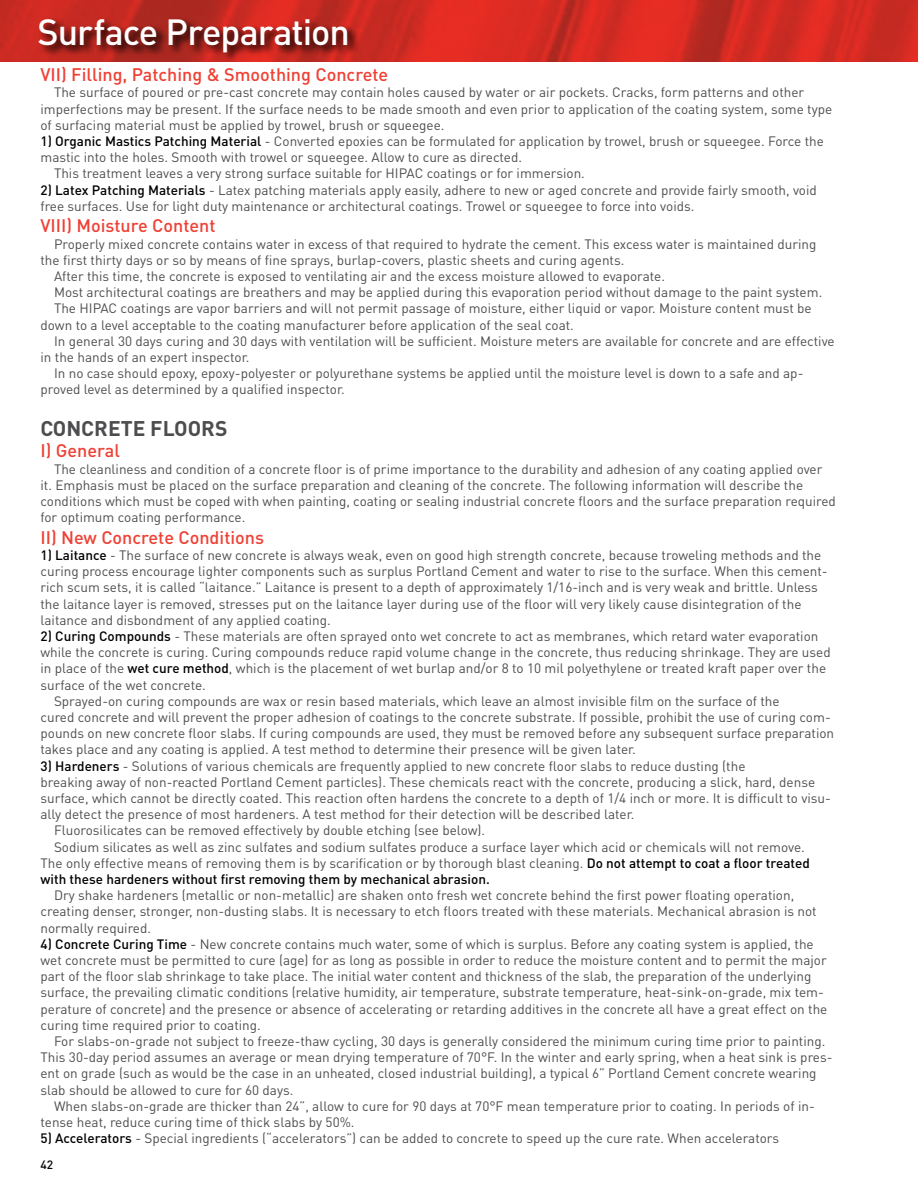
<style>
.page{position:relative;width:918px;height:1188px;background:#fff}
.page>*{position:absolute;margin:0;border:0;box-sizing:border-box;transform-origin:0 0}
.t1{font:500 36px "DIN Pro";letter-spacing:-.03em;color:#fff}
.t2{font:700 21px "DIN Pro";color:#4d4d4f}
.t3{font:500 18px "DIN Pro";color:#ef4135}
.t4{font:13.5px/16.2px "DIN Pro";color:#4d4d4f}
.t5{font:500 13.5px "DIN Pro";color:#000}
.t6{font:500 12px "DIN Pro";color:#000}
.s1{font-weight:500;color:#000}
</style>
<div class="page">
<img style="left:0;top:0;width:918px;height:61px">
<svg style="left:37px;top:17px;width:322px;height:45px;background:#9f211b"></svg>
<h1 class="t1" style="left:38px;top:7px;width:314px">Surface Preparation</h1>
<h3 class="t3" style="left:40px;top:63px;width:349px">VII) Filling, Patching &amp; Smoothing Concrete</h3>
<p class="t4" style="left:40px;top:84px;width:793px;text-indent:14px">The surface of poured or pre-cast concrete may contain holes caused by water or air pockets. Cracks, form patterns and other imperfections may be present. If the surface needs to be made smooth and even prior to application of the coating system, some type of surfacing material must be applied by trowel, brush or squeegee.</p>
<p class="t4" style="left:40px;top:133px;width:785px"><span class="s1">1) Organic Mastics Patching Material</span> - Converted epoxies can be formulated for application by trowel, brush or squeegee. Force the</p>
<p class="t4" style="left:40px;top:149px;width:483px">mastic into the holes. Smooth with trowel or squeegee. Allow to cure as directed.</p>
<p class="t4" style="left:54px;top:165px;width:532px">This treatment leaves a very strong surface suitable for HIPAC coatings or for immersion.</p>
<p class="t4" style="left:40px;top:181px;width:778px"><span class="s1">2) Latex Patching Materials</span> - Latex patching materials apply easily, adhere to new or aged concrete and provide fairly smooth, void free surfaces. Use for light duty maintenance or architectural coatings. Trowel or squeegee to force into voids.</p>
<h3 class="t3" style="left:40px;top:214px;width:177px">VIII) Moisture Content</h3>
<p class="t4" style="left:54px;top:235px;width:764px">Properly mixed concrete contains water in excess of that required to hydrate the cement. This excess water is maintained during</p>
<p class="t4" style="left:40px;top:251px;width:585px">the first thirty days or so by means of fine sprays, burlap-covers, plastic sheets and curing agents.</p>
<p class="t4" style="left:54px;top:268px;width:613px">After this time, the concrete is exposed to ventilating air and the excess moisture allowed to evaporate.</p>
<p class="t4" style="left:54px;top:284px;width:770px">Most architectural coatings are breathers and may be applied during this evaporation period without damage to the paint system.</p>
<p class="t4" style="left:54px;top:300px;width:759px">The HIPAC coatings are vapor barriers and will not permit passage of moisture, either liquid or vapor. Moisture content must be</p>
<p class="t4" style="left:40px;top:316px;width:535px">down to a level acceptable to the coating manufacturer before application of the seal coat.</p>
<p class="t4" style="left:54px;top:332px;width:782px">In general 30 days curing and 30 days with ventilation will be sufficient. Moisture meters are available for concrete and are effective</p>
<p class="t4" style="left:40px;top:349px;width:210px">in the hands of an expert inspector.</p>
<p class="t4" style="left:54px;top:365px;width:751px">In no case should epoxy, epoxy-polyester or polyurethane systems be applied until the moisture level is down to a safe and ap-</p>
<p class="t4" style="left:40px;top:381px;width:306px">proved level as determined by a qualified inspector.</p>
<h2 class="t2" style="left:40px;top:414px;width:188px">CONCRETE FLOORS</h2>
<h3 class="t3" style="left:40px;top:439px;width:81px">I) General</h3>
<p class="t4" style="left:40px;top:460px;width:797px;text-indent:14px">The cleanliness and condition of a concrete floor is of prime importance to the durability and adhesion of any coating applied over it. Emphasis must be placed on the surface preparation and cleaning of the concrete. The following information will describe the conditions which must be coped with when painting, coating or sealing industrial concrete floors and the surface preparation required for optimum coating performance.</p>
<h3 class="t3" style="left:40px;top:525px;width:225px">II) New Concrete Conditions</h3>
<p class="t4" style="left:40px;top:547px;width:789px"><span class="s1">1) Laitance</span> - The surface of new concrete is always weak, even on good high strength concrete, because troweling methods and the curing process encourage lighter components such as surplus Portland Cement and water to rise to the surface. When this cement&shy;rich scum sets, it is called “laitance.” Laitance is present to a depth of approximately 1/16-inch and is very weak and brittle. Unless the laitance layer is removed, stresses put on the laitance layer during use of the floor will very likely cause disintegration of the laitance and disbondment of any applied coating.</p>
<p class="t4" style="left:40px;top:628px;width:779px"><span class="s1">2) Curing Compounds</span> - These materials are often sprayed onto wet concrete to act as membranes, which retard water evaporation</p>
<p class="t4" style="left:40px;top:644px;width:792px">while the concrete is curing. Curing compounds reduce rapid volume change in the concrete, thus reducing shrinkage. They are used</p>
<p class="t4" style="left:40px;top:660px;width:787px">in place of the <span class="s1">wet cure method</span>, which is the placement of wet burlap and/or 8 to 10 mil polyethylene or treated kraft paper over the</p>
<p class="t4" style="left:40px;top:676px;width:167px">surface of the wet concrete.</p>
<p class="t4" style="left:54px;top:692px;width:727px">Sprayed-on curing compounds are wax or resin based materials, which leave an almost invisible film on the surface of the</p>
<p class="t4" style="left:40px;top:709px;width:792px">cured concrete and will prevent the proper adhesion of coatings to the concrete substrate. If possible, prohibit the use of curing com-</p>
<p class="t4" style="left:40px;top:725px;width:795px">pounds on new concrete floor slabs. If curing compounds are used, they must be removed before any subsequent surface preparation</p>
<p class="t4" style="left:40px;top:741px;width:597px">takes place and any coating is applied. A test method to determine their presence will be given later.</p>
<p class="t4" style="left:40px;top:757px;width:707px"><span class="s1">3) Hardeners</span> - Solutions of various chemicals are frequently applied to new concrete floor slabs to reduce dusting (the</p>
<p class="t4" style="left:40px;top:773px;width:776px">breaking away of non-reacted Portland Cement particles). These chemicals react with the concrete, producing a slick, hard, dense</p>
<p class="t4" style="left:40px;top:790px;width:792px">surface, which cannot be directly coated. This reaction often hardens the concrete to a depth of 1/4 inch or more. It is difficult to visu-</p>
<p class="t4" style="left:40px;top:806px;width:595px">ally detect the presence of most hardeners. A test method for their detection will be described later.</p>
<p class="t4" style="left:54px;top:822px;width:433px">Fluorosilicates can be removed effectively by double etching (see below).</p>
<p class="t4" style="left:54px;top:838px;width:752px">Sodium silicates as well as zinc sulfates and sodium sulfates produce a surface layer which acid or chemicals will not remove.</p>
<p class="t4" style="left:40px;top:854px;width:771px">The only effective means of removing them is by scarification or by thorough blast cleaning. <span class="s1">Do not attempt to coat a floor treated</span></p>
<p class="t5" style="left:40px;top:870px;width:451px">with these hardeners without first removing them by mechanical abrasion.</p>
<p class="t4" style="left:40px;top:887px;width:778px;text-indent:14px">Dry shake hardeners (metallic or non-metallic) are shaken onto fresh wet concrete behind the first power floating operation, creating denser, stronger, non-dusting slabs. It is necessary to etch floors treated with these materials. Mechanical abrasion is not normally required.</p>
<p class="t4" style="left:40px;top:935px;width:788px"><span class="s1">4) Concrete Curing Time</span> - New concrete contains much water, some of which is surplus. Before any coating system is applied, the wet concrete must be permitted to cure (age) for as long as possible in order to reduce the moisture content and to permit the major part of the floor slab shrinkage to take place. The initial water content and thickness of the slab, the preparation of the underlying surface, the prevailing climatic conditions (relative humidity, air temperature, substrate temperature, heat-sink-on-grade, mix tem&shy;perature of concrete) and the presence or absence of accelerating or retarding additives in the concrete all have a great effect on the curing time required prior to coating.</p>
<p class="t4" style="left:40px;top:1033px;width:794px;text-indent:14px">For slabs-on-grade not subject to freeze-thaw cycling, 30 days is generally considered the minimum curing time prior to painting.<br>This 30-day period assumes an average or mean drying temperature of 70°F. In the winter and early spring, when a heat sink is pres&shy;ent on grade (such as would be the case in an unheated, closed industrial building), a typical 6” Portland Cement concrete wearing slab should be allowed to cure for 60 days.</p>
<p class="t4" style="left:40px;top:1097px;width:776px;text-indent:14px">When slabs-on-grade are thicker than 24”, allow to cure for 90 days at 70°F mean temperature prior to coating. In periods of in&shy;tense heat, reduce curing time of thick slabs by 50%.</p>
<p class="t4" style="left:40px;top:1130px;width:740px"><span class="s1">5) Accelerators</span> - Special ingredients (“accelerators”) can be added to concrete to speed up the cure rate. When accelerators</p>
<p class="t6" style="left:40px;top:1156px;width:14px">42</p>
</div>
